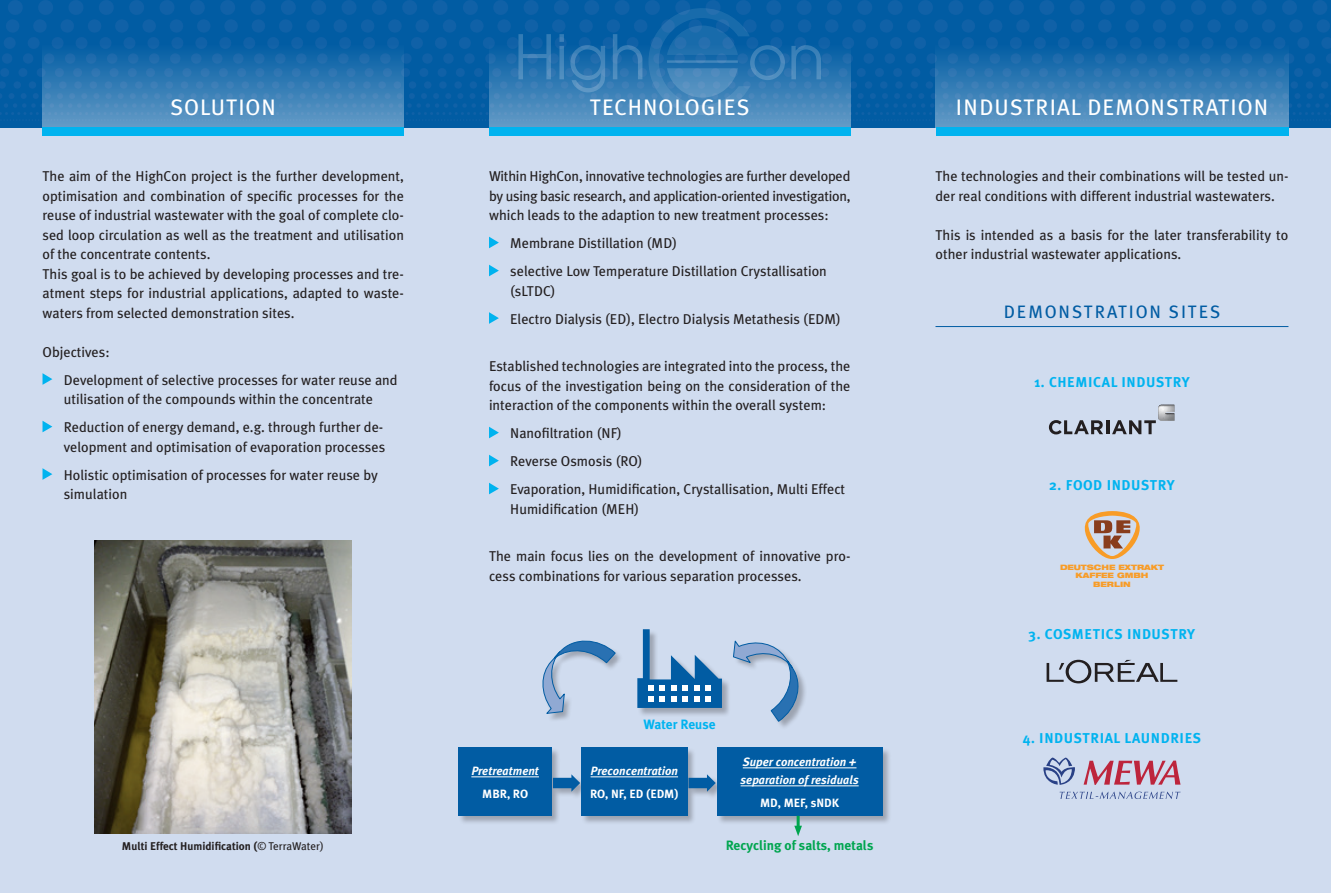
<style>
.page{position:relative;width:1331px;height:893px;background:#fff}
.page>*{position:absolute;margin:0;border:0;box-sizing:border-box;transform-origin:0 0}
.t1{font:22.5px "Meta Plus";letter-spacing:.04em;color:#fff}
.t2{font:18px "Meta Plus";letter-spacing:.1em;color:#015ca3}
.t3{font:14.25px/19.5px "Meta Plus";color:#231f20}
.t4{font:700 14.25px "Meta Plus";letter-spacing:.04em;color:#00b3ef}
.t5{font:700 13.5px "Meta Plus";color:#00a54f}
.t6{font:700 13.5px "Meta Plus";color:#00b3ef}
.t7{font:italic 700 12px/18px "Meta Plus";color:#fff}
.t8{font:700 12px "Meta Plus";color:#fff}
.t9{font:700 11.25px "Meta Plus";color:#231f20}
.t10{font:900 expanded 7.5px/8.7px "Helvetica Neue";letter-spacing:-.005em;color:#f89c27;text-align:center}
.s1{font-weight:400}
</style>
<div class="page">
<div style="left:0;top:103px;width:1331px;height:790px;background:#d0dcef"></div>
<svg style="left:0;top:0;width:1331px;height:121px;background:#055da4"></svg>
<div style="left:43px;top:43px;width:361px;height:85px;background:linear-gradient(to bottom,#055da4,#659cc7)"></div>
<svg style="left:489px;top:43px;width:361px;height:85px;background:#3a80b8"></svg>
<div style="left:935px;top:43px;width:353px;height:85px;background:linear-gradient(to bottom,#055da4,#659cc7)"></div>
<div style="left:43px;top:128px;width:361px;height:8px;background:#00b3ef"></div>
<div style="left:489px;top:128px;width:361px;height:8px;background:#00b3ef"></div>
<div style="left:935px;top:128px;width:353px;height:8px;background:#00b3ef"></div>
<svg style="left:43px;top:373px;width:9px;height:12px"></svg>
<svg style="left:43px;top:421px;width:9px;height:11px"></svg>
<svg style="left:43px;top:468px;width:9px;height:12px"></svg>
<svg style="left:489px;top:237px;width:10px;height:11px"></svg>
<svg style="left:489px;top:265px;width:10px;height:11px"></svg>
<svg style="left:489px;top:312px;width:10px;height:12px"></svg>
<svg style="left:489px;top:427px;width:10px;height:11px"></svg>
<svg style="left:489px;top:455px;width:10px;height:11px"></svg>
<svg style="left:489px;top:483px;width:10px;height:11px"></svg>
<img style="left:95px;top:540px;width:256px;height:293px">
<div style="left:543px;top:629px;width:264px;height:101px;background:#231f20;opacity:.3"></div>
<svg style="left:637px;top:629px;width:85px;height:79px"></svg>
<svg style="left:542px;top:637px;width:74px;height:77px"></svg>
<svg style="left:733px;top:639px;width:71px;height:83px"></svg>
<div style="left:458px;top:747px;width:434px;height:78px;background:#231f20;opacity:.3"></div>
<div style="left:458px;top:748px;width:94px;height:68px;background:#015ca3"></div>
<hr style="left:471px;top:777px;width:68px;height:1px;background:#fff">
<div style="left:581px;top:748px;width:106px;height:68px;background:#015ca3"></div>
<hr style="left:591px;top:777px;width:87px;height:1px;background:#fff">
<div style="left:717px;top:748px;width:165px;height:68px;background:#015ca3"></div>
<hr style="left:743px;top:768px;width:113px;height:1px;background:#fff">
<hr style="left:741px;top:786px;width:118px;height:1px;background:#fff">
<svg style="left:553px;top:774px;width:27px;height:18px"></svg>
<svg style="left:688px;top:774px;width:28px;height:18px"></svg>
<svg style="left:794px;top:816px;width:8px;height:20px"></svg>
<hr style="left:1106px;top:420px;width:4px;height:14px;background:#231f20">
<svg style="left:1049px;top:420px;width:54px;height:14px"></svg>
<svg style="left:1112px;top:420px;width:44px;height:14px"></svg>
<img style="left:1158px;top:405px;width:16px;height:16px">
<svg style="left:1085px;top:511px;width:55px;height:48px"></svg>
<svg style="left:1047px;top:660px;width:130px;height:23px"></svg>
<svg style="left:1043px;top:757px;width:32px;height:28px"></svg>
<svg style="left:1083px;top:761px;width:97px;height:24px"></svg>
<svg style="left:1059px;top:792px;width:121px;height:7px"></svg>
<hr style="left:935px;top:326px;width:353px;height:1px;background:#015ca3">
<h1 class="t1" style="left:171px;top:94px;width:107px">SOLUTION</h1>
<h1 class="t1" style="left:590px;top:94px;width:161px">TECHNOLOGIES</h1>
<h1 class="t1" style="left:956px;top:94px;width:314px">INDUSTRIAL DEMONSTRATION</h1>
<p class="t3" style="left:43px;top:166px;width:363px">The aim of the HighCon project is the further development, optimisation and combination of specific processes for the reuse of industrial wastewater with the goal of complete clo&shy;sed loop circulation as well as the treatment and utilisation of the concentrate contents.<br>This goal is to be achieved by developing processes and tre&shy;atment steps for industrial applications, adapted to waste&shy;waters from selected demonstration sites.</p>
<p class="t3" style="left:64px;top:338px;width:335px;line-height:28px;text-indent:-21px">Objectives:<br>Development of selective processes for water reuse and</p>
<p class="t3" style="left:64px;top:385px;width:321px;line-height:28px">utilisation of the compounds within the concentrate<br>Reduction of energy demand, e.g. through further de-</p>
<p class="t3" style="left:64px;top:433px;width:323px;line-height:28px">velopment and optimisation of evaporation processes<br>Holistic optimisation of processes for water reuse by</p>
<p class="t3" style="left:64px;top:484px;width:65px">simulation</p>
<p class="t3" style="left:489px;top:166px;width:363px;text-align:justify">Within HighCon, innovative technologies are further developed by using basic research, and application-oriented investigation, which leads to the adaption to new treatment processes:</p>
<p class="t3" style="left:510px;top:229px;width:318px;line-height:28px">Membrane Distillation (MD)<br>selective Low Temperature Distillation Crystallisation</p>
<p class="t3" style="left:510px;top:277px;width:332px;line-height:28px">(sLTDC)<br>Electro Dialysis (ED), Electro Dialysis Metathesis (EDM)</p>
<p class="t3" style="left:489px;top:356px;width:363px;text-align:justify">Established technologies are integrated into the process, the focus of the investigation being on the consideration of the interaction of the components within the overall system:</p>
<p class="t3" style="left:510px;top:419px;width:336px;line-height:28px">Nanofiltration (NF)<br>Reverse Osmosis (RO)<br>Evaporation, Humidification, Crystallisation, Multi Effect</p>
<p class="t3" style="left:510px;top:499px;width:130px">Humidification (MEH)</p>
<p class="t3" style="left:489px;top:546px;width:363px">The main focus lies on the development of innovative pro&shy;cess combinations for various separation processes.</p>
<p class="t7" style="left:471px;top:762px;width:69px">Pretreatment</p>
<p class="t8" style="left:482px;top:786px;width:47px">MBR, RO</p>
<p class="t6" style="left:644px;top:717px;width:74px">Water Reuse</p>
<p class="t7" style="left:591px;top:762px;width:89px">Preconcentration</p>
<p class="t8" style="left:590px;top:786px;width:90px">RO, NF, ED (EDM)</p>
<p class="t7" style="left:741px;top:753px;width:120px">Super concentration + separation of residuals</p>
<p class="t8" style="left:760px;top:795px;width:81px">MD, MEF, sNDK</p>
<p class="t9" style="left:122px;top:840px;width:203px">Multi Effect Humidification (<span class="s1">© TerraWater)</span></p>
<p class="t5" style="left:726px;top:838px;width:149px">Recycling of salts, metals</p>
<p class="t3" style="left:935px;top:166px;width:354px">The technologies and their combinations will be tested un&shy;der real conditions with different industrial wastewaters.</p>
<p class="t3" style="left:935px;top:225px;width:354px">This is intended as a basis for the later transferability to other industrial wastewater applications.</p>
<p class="t2" style="left:1004px;top:301px;width:218px">DEMONSTRATION SITES</p>
<p class="t4" style="left:1034px;top:374px;width:157px">1. CHEMICAL INDUSTRY</p>
<p class="t4" style="left:1049px;top:477px;width:127px">2. FOOD INDUSTRY</p>
<p class="t10" style="left:1060px;top:562px;width:105px">DEUTSCHE EXTRAKT<br>KAFFEE GMBH<br>BERLIN</p>
<p class="t4" style="left:1029px;top:625px;width:168px">3. COSMETICS INDUSTRY</p>
<p class="t4" style="left:1023px;top:730px;width:180px">4. INDUSTRIAL LAUNDRIES</p>
</div>
